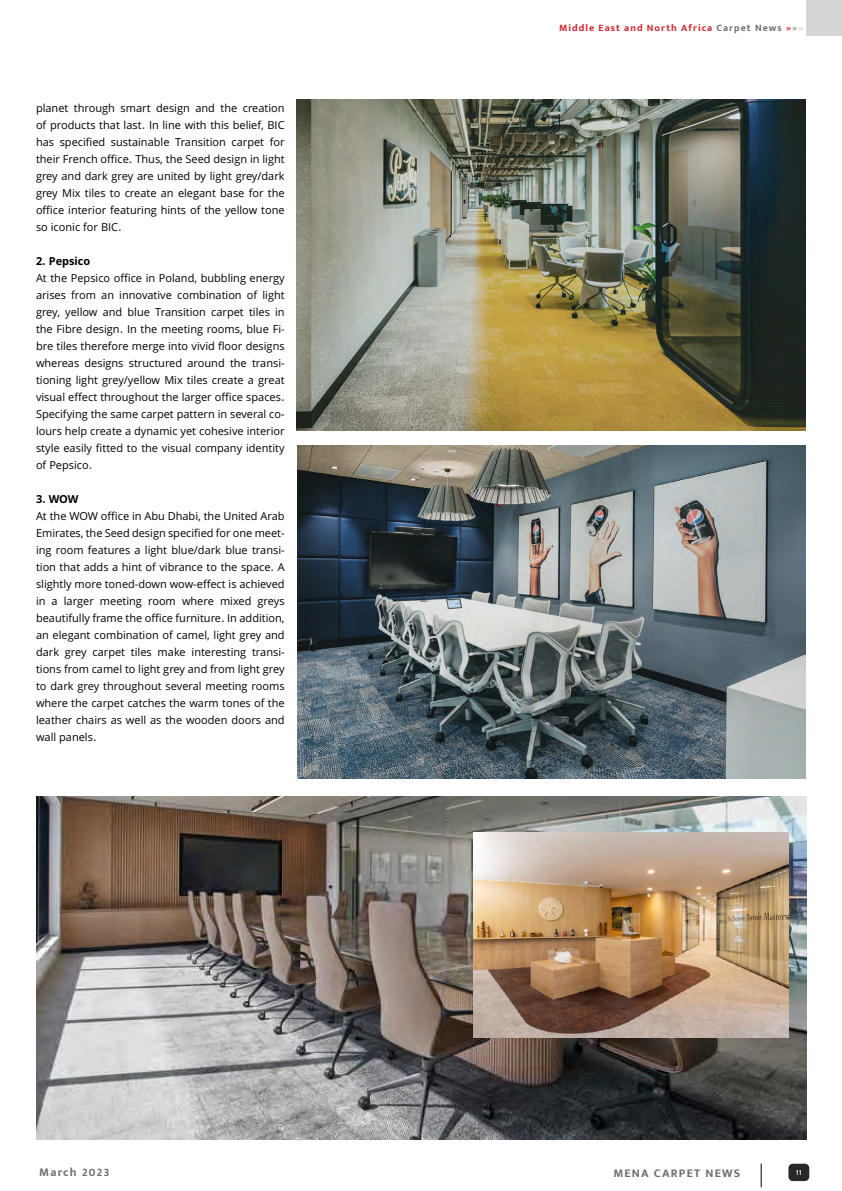
<style>
.page{position:relative;width:842px;height:1191px;background:#fff}
.page>*{position:absolute;margin:0;border:0;box-sizing:border-box;transform-origin:0 0}
.t1{font:700 12px "Mukta Mahee";letter-spacing:.1em;color:#6d6e71}
.t2{font:11px/17px "Sahel";color:#000;text-align:justify}
.t3{font:700 11px "Sahel";color:#000}
.t4{font:700 10px "Mukta Mahee";letter-spacing:.1em;color:#d2232a}
.t5{font:600 8px "Mukta Mahee";color:#fff}
.s1{color:#6d6e71}
.s2{color:#939598}
.s3{color:#d1d3d4}
</style>
<div class="page">
<div style="left:806px;top:0;width:36px;height:36px;background:#d3d5d6"></div>
<div style="left:788px;top:1163px;width:21px;height:18px;background:#292829;border-radius:4px"></div>
<svg style="left:761px;top:1163px;width:1px;height:24px"></svg>
<img style="left:36px;top:796px;width:771px;height:344px">
<img style="left:297px;top:99px;width:509px;height:331px">
<img style="left:298px;top:445px;width:508px;height:333px">
<img style="left:474px;top:832px;width:314px;height:205px">
<p class="t2" style="left:36px;top:100px;width:250px">planet through smart design and the creation of products that last. In line with this belief, BIC has specified sustainable Transition carpet for their French office. Thus, the Seed design in light grey and dark grey are united by light grey/dark grey Mix tiles to create an elegant base for the office interior featuring hints of the yellow tone so iconic for BIC.</p>
<p class="t3" style="left:36px;top:255px;width:56px">2. Pepsico</p>
<p class="t2" style="left:36px;top:269px;width:250px">At the Pepsico office in Poland, bubbling energy arises from an innovative combination of light grey, yellow and blue Transition carpet tiles in the Fibre design. In the meeting rooms, blue Fi&shy;bre tiles therefore merge into vivid floor designs whereas designs structured around the transi&shy;tioning light grey/yellow Mix tiles create a great visual effect throughout the larger office spaces.<br>Specifying the same carpet pattern in several co&shy;lours help create a dynamic yet cohesive interior style easily fitted to the visual company identity of Pepsico.</p>
<p class="t3" style="left:36px;top:493px;width:44px">3. WOW</p>
<p class="t2" style="left:36px;top:507px;width:250px">At the WOW office in Abu Dhabi, the United Arab Emirates, the Seed design specified for one meet&shy;ing room features a light blue/dark blue transi&shy;tion that adds a hint of vibrance to the space. A slightly more toned-down wow-effect is achieved in a larger meeting room where mixed greys beautifully frame the office furniture. In addition, an elegant combination of camel, light grey and dark grey carpet tiles make interesting transi&shy;tions from camel to light grey and from light grey to dark grey throughout several meeting rooms where the carpet catches the warm tones of the leather chairs as well as the wooden doors and wall panels.</p>
<p class="t4" style="left:559px;top:21px;width:246px">Middle East and North Africa <span class="s1">Carpet News</span> »<span class="s2">»</span><span class="s3">»</span></p>
<p class="t1" style="left:39px;top:1164px;width:72px">March 2023</p>
<p class="t1" style="left:613px;top:1166px;width:128px">MENA CARPET NEWS</p>
<p class="t5" style="left:796px;top:1167px;width:7px">11</p>
</div>
